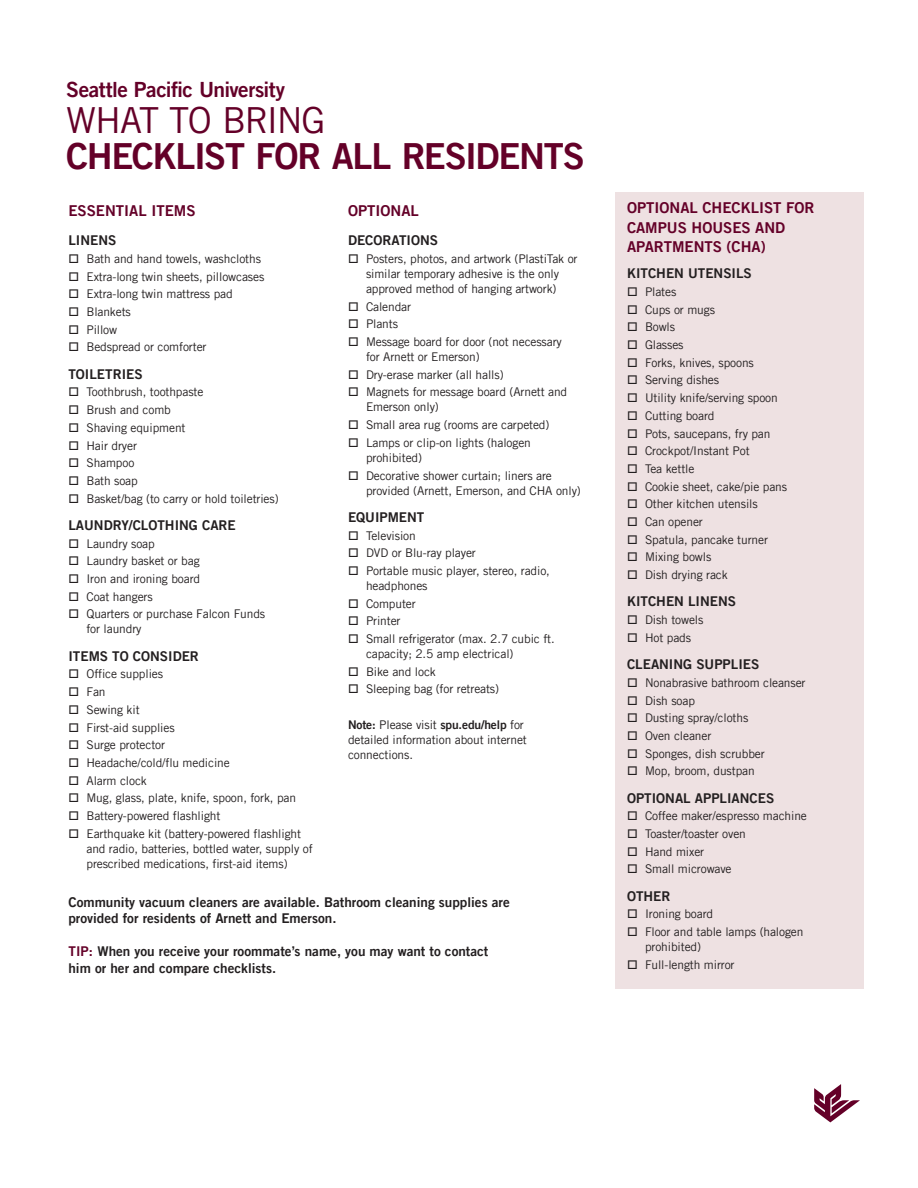
<style>
.page{position:relative;width:918px;height:1188px;background:#fff}
.page>*{position:absolute;margin:0;border:0;box-sizing:border-box;transform-origin:0 0}
.t1{font:36px "Trade Gothic LT Pro Bd 2";letter-spacing:-.035em;color:#640028}
.t2{font:36px "Trade Gothic LT Pro";letter-spacing:-.04em;color:#640028}
.Subheads{font:21px "Trade Gothic LT Pro Bd 2";letter-spacing:-.025em;color:#640028}
.Headlines{font:15px "Trade Gothic LT Pro Bd 2";color:#640028}
.Bold_text{font:13.5px/16.5px "Trade Gothic LT Pro Bd 2";color:#231f20}
.Subheads-2{font:13.5px "Trade Gothic LT Pro Bd 2";color:#231f20}
.List{font:12px/15px "Trade Gothic LT Pro";letter-spacing:-.01em;color:#231f20}
.Text{font:12px/15px "Trade Gothic LT Pro";letter-spacing:-.01em;color:#231f20}
.s1{font-family:"Trade Gothic LT Pro Bd 2"}
.s2{color:#640028}
</style>
<div class="page">
<div style="left:616px;top:193px;width:248px;height:796px;background:#eee1e2"></div>
<svg style="left:814px;top:1084px;width:46px;height:38px"></svg>
<p class="Subheads" style="left:66px;top:77px;width:220px">Seattle Pacific University</p>
<p class="t2" style="left:66px;top:99px;width:261px">WHAT TO BRING</p>
<p class="t1" style="left:66px;top:134px;width:520px">CHECKLIST FOR ALL RESIDENTS</p>
<p class="Headlines" style="left:68px;top:202px;width:129px">ESSENTIAL ITEMS</p>
<p class="Headlines" style="left:348px;top:202px;width:72px">OPTIONAL</p>
<p class="Headlines" style="left:627px;top:199px;width:189px">OPTIONAL CHECKLIST FOR</p>
<p class="Headlines" style="left:627px;top:218px;width:160px">CAMPUS HOUSES AND</p>
<p class="Headlines" style="left:627px;top:238px;width:140px">APARTMENTS (CHA)</p>
<p class="Subheads-2" style="left:68px;top:232px;width:49px">LINENS</p>
<p class="List" style="left:68px;top:251px;width:194px">□ Bath and hand towels, washcloths</p>
<p class="List" style="left:68px;top:269px;width:197px">□ Extra-long twin sheets, pillowcases</p>
<p class="List" style="left:68px;top:286px;width:166px">□ Extra-long twin mattress pad</p>
<p class="List" style="left:68px;top:304px;width:64px">□ Blankets</p>
<p class="List" style="left:68px;top:322px;width:50px">□ Pillow</p>
<p class="List" style="left:68px;top:340px;width:140px">□ Bedspread or comforter</p>
<p class="Subheads-2" style="left:68px;top:366px;width:76px">TOILETRIES</p>
<p class="List" style="left:68px;top:385px;width:137px">□ Toothbrush, toothpaste</p>
<p class="List" style="left:68px;top:402px;width:104px">□ Brush and comb</p>
<p class="List" style="left:68px;top:420px;width:119px">□ Shaving equipment</p>
<p class="List" style="left:68px;top:438px;width:70px">□ Hair dryer</p>
<p class="List" style="left:68px;top:455px;width:67px">□ Shampoo</p>
<p class="List" style="left:68px;top:473px;width:71px">□ Bath soap</p>
<p class="List" style="left:68px;top:491px;width:212px">□ Basket/bag (to carry or hold toiletries)</p>
<p class="Subheads-2" style="left:68px;top:517px;width:169px">LAUNDRY/CLOTHING CARE</p>
<p class="List" style="left:68px;top:536px;width:88px">□ Laundry soap</p>
<p class="List" style="left:68px;top:553px;width:133px">□ Laundry basket or bag</p>
<p class="List" style="left:68px;top:571px;width:133px">□ Iron and ironing board</p>
<p class="List" style="left:68px;top:589px;width:86px">□ Coat hangers</p>
<p class="List" style="left:86px;top:607px;width:180px;text-indent:-18px">□ Quarters or purchase Falcon Funds for laundry</p>
<p class="Subheads-2" style="left:68px;top:648px;width:132px">ITEMS TO CONSIDER</p>
<p class="List" style="left:68px;top:667px;width:96px">□ Office supplies</p>
<p class="List" style="left:68px;top:684px;width:39px">□ Fan</p>
<p class="List" style="left:68px;top:702px;width:73px">□ Sewing kit</p>
<p class="List" style="left:68px;top:720px;width:108px">□ First-aid supplies</p>
<p class="List" style="left:68px;top:737px;width:98px">□ Surge protector</p>
<p class="List" style="left:68px;top:755px;width:163px">□ Headache/cold/flu medicine</p>
<p class="List" style="left:68px;top:773px;width:80px">□ Alarm clock</p>
<p class="List" style="left:68px;top:790px;width:229px">□ Mug, glass, plate, knife, spoon, fork, pan</p>
<p class="List" style="left:68px;top:808px;width:153px">□ Battery-powered flashlight</p>
<p class="List" style="left:86px;top:826px;width:228px;text-indent:-18px">□ Earthquake kit (battery-powered flashlight and radio, batteries, bottled water, supply of prescribed medications, first-aid items)</p>
<p class="Subheads-2" style="left:348px;top:232px;width:92px">DECORATIONS</p>
<p class="List" style="left:348px;top:251px;width:231px;text-align:center">□ Posters, photos, and artwork (PlastiTak or similar temporary adhesive is the only approved method of hanging artwork)</p>
<p class="List" style="left:348px;top:299px;width:65px">□ Calendar</p>
<p class="List" style="left:348px;top:316px;width:52px">□ Plants</p>
<p class="List" style="left:366px;top:334px;width:197px;text-indent:-18px">□ Message board for door (not necessary for Arnett or Emerson)</p>
<p class="List" style="left:348px;top:367px;width:157px">□ Dry-erase marker (all halls)</p>
<p class="List" style="left:366px;top:385px;width:203px;text-indent:-18px">□ Magnets for message board (Arnett and<br>Emerson only)</p>
<p class="List" style="left:348px;top:417px;width:203px">□ Small area rug (rooms are carpeted)</p>
<p class="List" style="left:366px;top:435px;width:166px;text-indent:-18px">□ Lamps or clip-on lights (halogen prohibited)</p>
<p class="List" style="left:366px;top:468px;width:216px;text-indent:-18px">□ Decorative shower curtain; liners are provided (Arnett, Emerson, and CHA only)</p>
<p class="Subheads-2" style="left:348px;top:509px;width:78px">EQUIPMENT</p>
<p class="List" style="left:348px;top:528px;width:69px">□ Television</p>
<p class="List" style="left:348px;top:545px;width:129px">□ DVD or Blu-ray player</p>
<p class="List" style="left:366px;top:563px;width:185px;text-indent:-18px">□ Portable music player, stereo, radio, headphones</p>
<p class="List" style="left:348px;top:596px;width:69px">□ Computer</p>
<p class="List" style="left:348px;top:613px;width:54px">□ Printer</p>
<p class="List" style="left:366px;top:631px;width:190px;text-indent:-18px">□ Small refrigerator (max. 2.7 cubic ft. capacity; 2.5 amp electrical)</p>
<p class="List" style="left:348px;top:664px;width:89px">□ Bike and lock</p>
<p class="List" style="left:348px;top:682px;width:153px">□ Sleeping bag (for retreats)</p>
<p class="Text" style="left:348px;top:717px;width:180px"><span class="s1">Note:</span> Please visit <span class="s1">spu.edu/help</span> for detailed information about internet connections.</p>
<p class="Subheads-2" style="left:627px;top:265px;width:126px">KITCHEN UTENSILS</p>
<p class="List" style="left:627px;top:284px;width:51px">□ Plates</p>
<p class="List" style="left:627px;top:302px;width:89px">□ Cups or mugs</p>
<p class="List" style="left:627px;top:319px;width:50px">□ Bowls</p>
<p class="List" style="left:627px;top:337px;width:58px">□ Glasses</p>
<p class="List" style="left:627px;top:355px;width:128px">□ Forks, knives, spoons</p>
<p class="List" style="left:627px;top:373px;width:94px">□ Serving dishes</p>
<p class="List" style="left:627px;top:390px;width:152px">□ Utility knife/serving spoon</p>
<p class="List" style="left:627px;top:408px;width:89px">□ Cutting board</p>
<p class="List" style="left:627px;top:426px;width:145px">□ Pots, saucepans, fry pan</p>
<p class="List" style="left:627px;top:443px;width:124px">□ Crockpot/Instant Pot</p>
<p class="List" style="left:627px;top:461px;width:69px">□ Tea kettle</p>
<p class="List" style="left:627px;top:479px;width:162px">□ Cookie sheet, cake/pie pans</p>
<p class="List" style="left:627px;top:496px;width:132px">□ Other kitchen utensils</p>
<p class="List" style="left:627px;top:514px;width:77px">□ Can opener</p>
<p class="List" style="left:627px;top:532px;width:143px">□ Spatula, pancake turner</p>
<p class="List" style="left:627px;top:550px;width:86px">□ Mixing bowls</p>
<p class="List" style="left:627px;top:567px;width:102px">□ Dish drying rack</p>
<p class="Subheads-2" style="left:627px;top:593px;width:111px">KITCHEN LINENS</p>
<p class="List" style="left:627px;top:612px;width:78px">□ Dish towels</p>
<p class="List" style="left:627px;top:630px;width:66px">□ Hot pads</p>
<p class="Subheads-2" style="left:627px;top:656px;width:134px">CLEANING SUPPLIES</p>
<p class="List" style="left:627px;top:675px;width:180px">□ Nonabrasive bathroom cleanser</p>
<p class="List" style="left:627px;top:693px;width:70px">□ Dish soap</p>
<p class="List" style="left:627px;top:710px;width:123px">□ Dusting spray/cloths</p>
<p class="List" style="left:627px;top:728px;width:86px">□ Oven cleaner</p>
<p class="List" style="left:627px;top:746px;width:139px">□ Sponges, dish scrubber</p>
<p class="List" style="left:627px;top:763px;width:129px">□ Mop, broom, dustpan</p>
<p class="Subheads-2" style="left:627px;top:789px;width:149px">OPTIONAL APPLIANCES</p>
<p class="List" style="left:627px;top:808px;width:181px">□ Coffee maker/espresso machine</p>
<p class="List" style="left:627px;top:826px;width:120px">□ Toaster/toaster oven</p>
<p class="List" style="left:627px;top:844px;width:79px">□ Hand mixer</p>
<p class="List" style="left:627px;top:862px;width:106px">□ Small microwave</p>
<p class="Subheads-2" style="left:627px;top:888px;width:45px">OTHER</p>
<p class="List" style="left:627px;top:907px;width:88px">□ Ironing board</p>
<p class="List" style="left:645px;top:924px;width:160px;text-indent:-18px">□ Floor and table lamps (halogen prohibited)</p>
<p class="List" style="left:627px;top:957px;width:109px">□ Full-length mirror</p>
<p class="Bold_text" style="left:68px;top:894px;width:443px">Community vacuum cleaners are available. Bathroom cleaning supplies are provided for residents of Arnett and Emerson.</p>
<p class="Bold_text" style="left:68px;top:943px;width:422px"><span class="s2">TIP:</span> When you receive your roommate’s name, you may want to contact him or her and compare checklists.</p>
</div>
